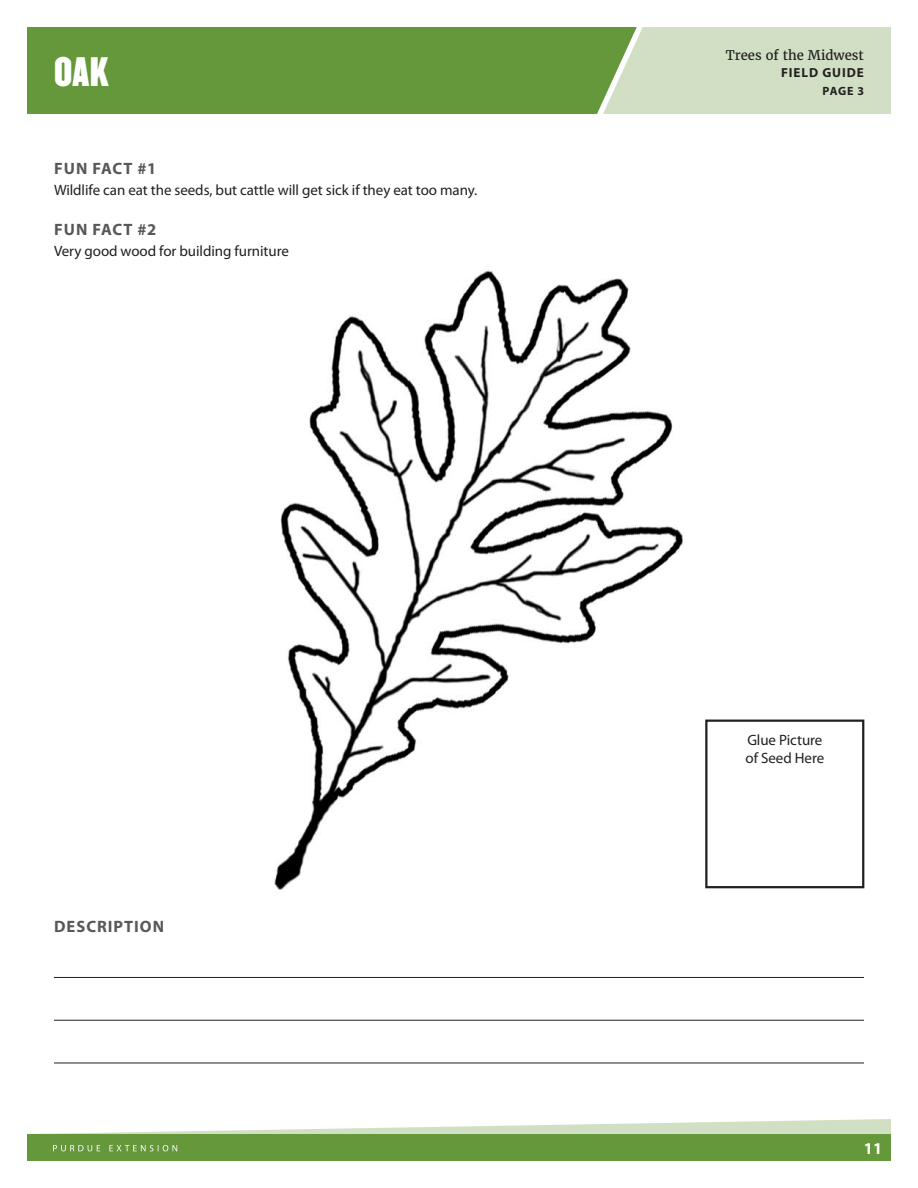
<style>
.page{position:relative;width:918px;height:1188px;background:#fff}
.page>*{position:absolute;margin:0;border:0;box-sizing:border-box;transform-origin:0 0}
.Page_Heading{font:36px "Champion Welterweight";color:#fff}
.Subhead_1{font:700 16.5px "Myriad Pro";letter-spacing:.06em;color:#57585a}
.t1{font:700 16.5px "Myriad Pro";color:#fff}
.Subhead_1-2{font:15px/18px "Myriad Pro";letter-spacing:-.005em;color:#231f20}
.t2{font:13.2px "Merriweather";color:#231f20}
.t3{font:700 13.2px "Myriad Pro";letter-spacing:.07em;color:#231f20}
.t4{font:700 12px "Myriad Pro";color:#231f20}
</style>
<div class="page">
<svg style="left:37px;top:1119px;width:854px;height:15px"></svg>
<div style="left:27px;top:27px;width:576px;height:87px;background:#65973b"></div>
<svg style="left:603px;top:27px;width:288px;height:87px;background:#cbdcbd"></svg>
<div style="left:27px;top:1134px;width:864px;height:27px;background:#65973b"></div>
<img style="left:274px;top:270px;width:497px;height:620px">
<svg style="left:53px;top:1145px;width:124px;height:6px"></svg>
<hr style="left:54px;top:977px;width:810px;height:1px;background:#231f20">
<hr style="left:54px;top:1020px;width:810px;height:1px;background:#231f20">
<hr style="left:54px;top:1063px;width:810px;height:1px;background:#231f20">
<div style="left:705px;top:720px;width:159px;height:168px;border:2px solid #231f20"></div>
<p class="Page_Heading" style="left:54px;top:42px;width:56px">OAK</p>
<p class="Subhead_1" style="left:54px;top:158px;width:104px">FUN FACT #1</p>
<p class="Subhead_1-2" style="left:54px;top:181px;width:425px">Wildlife can eat the seeds, but cattle will get sick if they eat too many.</p>
<p class="Subhead_1" style="left:54px;top:219px;width:104px">FUN FACT #2</p>
<p class="Subhead_1-2" style="left:54px;top:242px;width:236px">Very good wood for building furniture</p>
<p class="Subhead_1" style="left:54px;top:916px;width:111px">DESCRIPTION</p>
<p class="t2" style="left:726px;top:47px;width:140px">Trees of the Midwest</p>
<p class="t3" style="left:781px;top:64px;width:84px">FIELD GUIDE</p>
<p class="t4" style="left:823px;top:84px;width:43px">PAGE 3</p>
<p class="Subhead_1-2" style="left:746px;top:731px;width:80px">Glue Picture of Seed Here</p>
<p class="t1" style="left:864px;top:1137px;width:20px">11</p>
</div>
